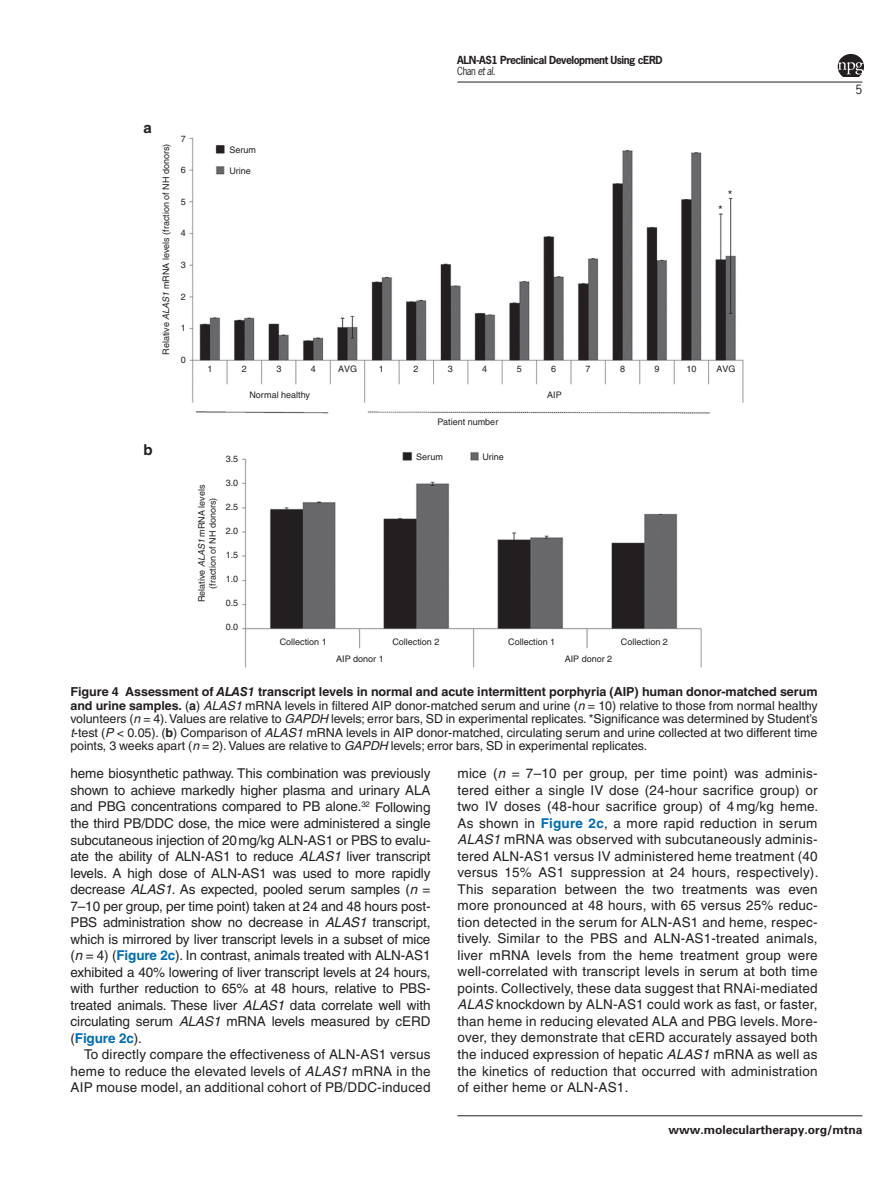
<style>
.page{position:relative;width:893px;height:1191px;background:#fff}
.page>*{position:absolute;margin:0;border:0;box-sizing:border-box;transform-origin:0 0}
.t1{font:700 15px "Helvetica";color:#231f20}
.t2{font:13.5px/16.5px "Helvetica";letter-spacing:.015em;color:#231f20;text-align:justify}
.t3{font:12.3px/13.5px "Helvetica";letter-spacing:-.005em;color:#231f20;text-align:justify}
.t4{font:700 12px "Univers";color:#231f20}
.t5{font:12px "Helvetica";color:#231f20}
.t6{font:12px "News Gothic";color:#231f20}
.t7{font:700 10.5px/11.7px "News Gothic";letter-spacing:-.045em;color:#231f20}
.t8{font:9px/10.8px "Helvetica";color:#231f20;text-align:center}
.s1{font-weight:400}
.s2{font-weight:400;font-style:italic}
.s3{font-style:italic}
.s4{font-weight:700}
.s5{font-weight:700;font-style:italic}
.s6{font-weight:700;color:#006cb3}
</style>
<div class="page">
<hr style="left:457px;top:1115px;width:405px;height:1px;background:#231f20">
<hr style="left:457px;top:82px;width:405px;height:1px;background:#231f20">
<svg style="left:838px;top:54px;width:26px;height:22px"></svg>
<img style="left:189px;top:137px;width:555px;height:277px">
<img style="left:242px;top:451px;width:460px;height:217px">
<p class="t7" style="left:457px;top:53px;width:207px">ALN-AS1 Preclinical Development Using cERD<br><span class="s1">Chan</span> <span class="s2">et al.</span></p>
<p class="t1" style="left:144px;top:118px;width:10px">a</p>
<p class="t8" style="left:161px;top:355px;width:213px;rotate:-90deg">Relative <span class="s3">ALAS1</span> mRNA levels (fraction of NH donors)</p>
<p class="t8" style="left:181px;top:133px;width:7px">7</p>
<p class="t8" style="left:181px;top:165px;width:7px">6</p>
<p class="t8" style="left:181px;top:196px;width:7px">5</p>
<p class="t8" style="left:181px;top:228px;width:7px">4</p>
<p class="t8" style="left:181px;top:259px;width:7px">3</p>
<p class="t8" style="left:181px;top:291px;width:7px">2</p>
<p class="t8" style="left:181px;top:323px;width:7px">1</p>
<p class="t8" style="left:181px;top:354px;width:7px">0</p>
<p class="t1" style="left:144px;top:440px;width:11px">b</p>
<p class="t8" style="left:229px;top:144px;width:28px">Serum</p>
<p class="t8" style="left:229px;top:165px;width:23px">Urine</p>
<p class="t5" style="left:728px;top:188px;width:6px">*</p>
<p class="t5" style="left:718px;top:203px;width:6px">*</p>
<p class="t8" style="left:207px;top:363px;width:7px">1</p>
<p class="t8" style="left:242px;top:363px;width:7px">2</p>
<p class="t8" style="left:276px;top:363px;width:7px">3</p>
<p class="t8" style="left:311px;top:363px;width:7px">4</p>
<p class="t8" style="left:338px;top:363px;width:21px">AVG</p>
<p class="t8" style="left:379px;top:363px;width:7px">1</p>
<p class="t8" style="left:413px;top:363px;width:7px">2</p>
<p class="t8" style="left:448px;top:363px;width:7px">3</p>
<p class="t8" style="left:482px;top:363px;width:7px">4</p>
<p class="t8" style="left:716px;top:363px;width:21px">AVG</p>
<p class="t8" style="left:517px;top:363px;width:7px">5</p>
<p class="t8" style="left:551px;top:363px;width:7px">6</p>
<p class="t8" style="left:586px;top:363px;width:7px">7</p>
<p class="t8" style="left:620px;top:363px;width:7px">8</p>
<p class="t8" style="left:654px;top:363px;width:7px">9</p>
<p class="t8" style="left:686px;top:363px;width:12px">10</p>
<p class="t8" style="left:547px;top:390px;width:16px">AIP</p>
<p class="t8" style="left:249px;top:390px;width:62px">Normal healthy</p>
<p class="t8" style="left:196px;top:602px;width:119px;rotate:-90deg">Relative <span class="s3">ALAS1</span> mRNA levels (fraction of NH donors)</p>
<p class="t8" style="left:226px;top:453px;width:14px">3.5</p>
<p class="t8" style="left:226px;top:477px;width:14px">3.0</p>
<p class="t8" style="left:226px;top:501px;width:14px">2.5</p>
<p class="t8" style="left:226px;top:525px;width:14px">2.0</p>
<p class="t8" style="left:226px;top:549px;width:14px">1.5</p>
<p class="t8" style="left:226px;top:574px;width:14px">1.0</p>
<p class="t8" style="left:226px;top:598px;width:14px">0.5</p>
<p class="t8" style="left:226px;top:622px;width:14px">0.0</p>
<p class="t8" style="left:438px;top:416px;width:62px">Patient number</p>
<p class="t8" style="left:416px;top:451px;width:28px">Serum</p>
<p class="t8" style="left:482px;top:451px;width:23px">Urine</p>
<p class="t8" style="left:280px;top:636px;width:49px">Collection 1</p>
<p class="t8" style="left:392px;top:636px;width:49px">Collection 2</p>
<p class="t8" style="left:336px;top:653px;width:49px">AIP donor 1</p>
<p class="t8" style="left:508px;top:636px;width:49px">Collection 1</p>
<p class="t8" style="left:621px;top:636px;width:49px">Collection 2</p>
<p class="t8" style="left:565px;top:653px;width:49px">AIP donor 2</p>
<p class="t3" style="left:70px;top:685px;width:749px"><span class="s4">Figure 4 Assessment of</span> <span class="s5">ALAS1</span> <span class="s4">transcript levels in normal and acute intermittent porphyria (AIP) human donor-matched serum and urine samples.</span> (<span class="s4">a</span>) <span class="s3">ALAS1</span> mRNA levels in filtered AIP donor-matched serum and urine (<span class="s3">n</span> = 10) relative to those from normal healthy volunteers (<span class="s3">n</span> = 4). Values are relative to <span class="s3">GAPDH</span> levels; error bars, SD in experimental replicates. *Significance was determined by Student’s <span class="s3">t</span>-test (<span class="s3">P</span> &lt; 0.05). (<span class="s4">b</span>) Comparison of <span class="s3">ALAS1</span> mRNA levels in AIP donor-matched, circulating serum and urine collected at two different time points, 3 weeks apart (<span class="s3">n</span> = 2). Values are relative to <span class="s3">GAPDH</span> levels; error bars, SD in experimental replicates.</p>
<p class="t2" style="left:70px;top:765px;width:362px">heme biosynthetic pathway. This combination was previously shown to achieve markedly higher plasma and urinary ALA and PBG concentrations compared to PB alone.<sup>32</sup> Following the third PB/DDC dose, the mice were administered a single subcutaneous injection of 20mg/kg ALN-AS1 or PBS to evalu&shy;ate the ability of ALN-AS1 to reduce <span class="s3">ALAS1</span> liver transcript levels. A high dose of ALN-AS1 was used to more rapidly decrease <span class="s3">ALAS1</span>. As expected, pooled serum samples (<span class="s3">n</span> = 7–10 per group, per time point) taken at 24 and 48 hours post-PBS administration show no decrease in <span class="s3">ALAS1</span> transcript, which is mirrored by liver transcript levels in a subset of mice (<span class="s3">n</span> = 4) (<span class="s6">Figure 2c</span>). In contrast, animals treated with ALN-AS1 exhibited a 40% lowering of liver transcript levels at 24 hours, with further reduction to 65% at 48 hours, relative to PBS&shy;treated animals. These liver <span class="s3">ALAS1</span> data correlate well with circulating serum <span class="s3">ALAS1</span> mRNA levels measured by cERD (<span class="s6">Figure 2c</span>).</p>
<p class="t2" style="left:71px;top:1046px;width:362px;text-indent:14px">To directly compare the effectiveness of ALN-AS1 versus heme to reduce the elevated levels of <span class="s3">ALAS1</span> mRNA in the AIP mouse model, an additional cohort of PB/DDC-induced</p>
<p class="t2" style="left:458px;top:765px;width:362px">mice (<span class="s3">n</span> = 7–10 per group, per time point) was adminis&shy;tered either a single IV dose (24-hour sacrifice group) or two IV doses (48-hour sacrifice group) of 4 mg/kg heme.<br>As shown in <span class="s6">Figure 2c</span>, a more rapid reduction in serum <span class="s3">ALAS1</span> mRNA was observed with subcutaneously adminis&shy;tered ALN-AS1 versus IV administered heme treatment (40 versus 15% AS1 suppression at 24 hours, respectively).<br>This separation between the two treatments was even more pronounced at 48 hours, with 65 versus 25% reduc&shy;tion detected in the serum for ALN-AS1 and heme, respec&shy;tively. Similar to the PBS and ALN-AS1-treated animals, liver mRNA levels from the heme treatment group were well-correlated with transcript levels in serum at both time points. Collectively, these data suggest that RNAi-mediated <span class="s3">ALAS</span> knockdown by ALN-AS1 could work as fast, or faster, than heme in reducing elevated ALA and PBG levels. More&shy;over, they demonstrate that cERD accurately assayed both the induced expression of hepatic <span class="s3">ALAS1</span> mRNA as well as the kinetics of reduction that occurred with administration of either heme or ALN-AS1.</p>
<p class="t6" style="left:855px;top:82px;width:8px">5</p>
<p class="t4" style="left:668px;top:1122px;width:196px">www.moleculartherapy.org/mtna</p>
</div>
